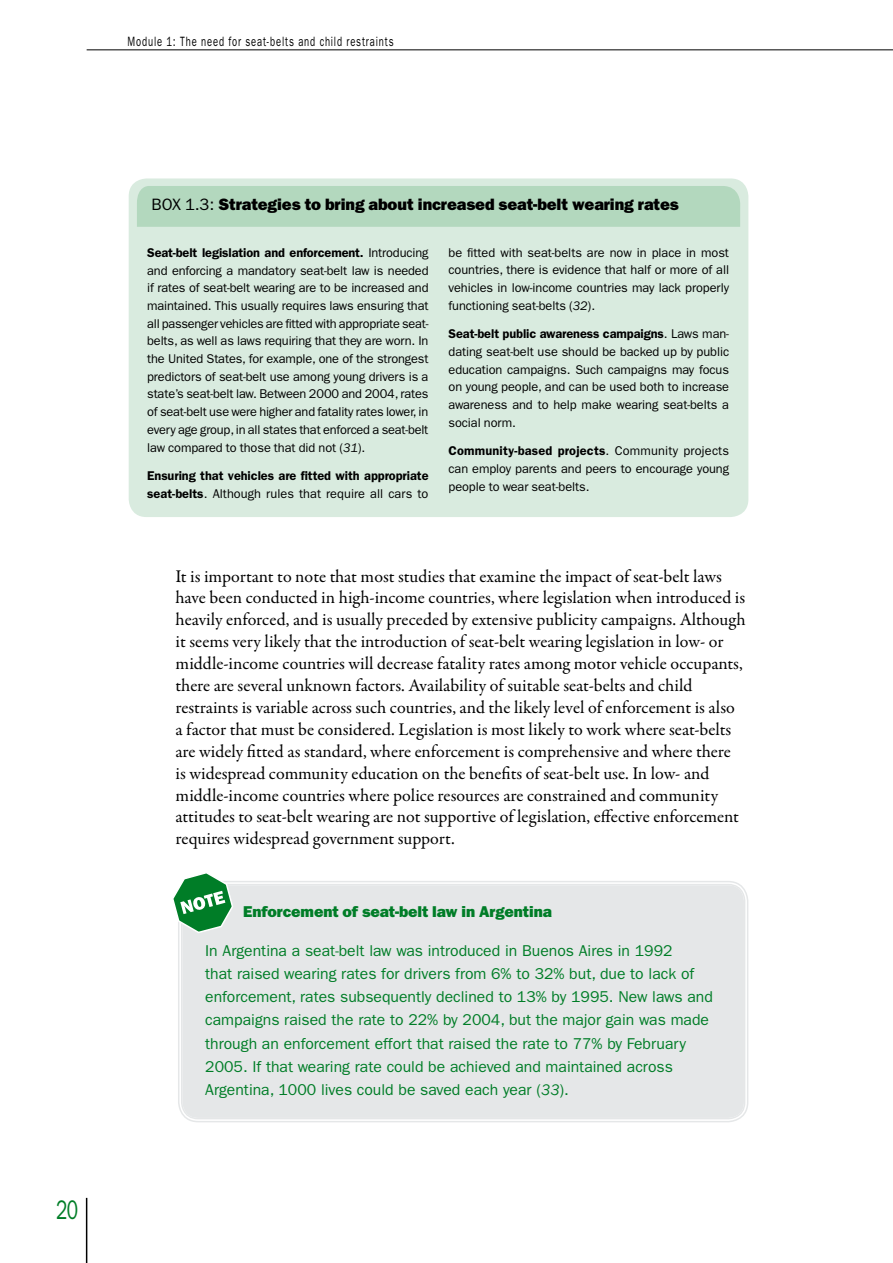
<style>
.page{position:relative;width:893px;height:1263px;background:#fff}
.page>*{position:absolute;margin:0;border:0;box-sizing:border-box;transform-origin:0 0}
.t1{font:27px "ITC Franklin Gothic Std";color:#007d27;scale:.7 1}
.t2{font:18px/21.9px "Garamond Premr Pro";color:#000}
.t3{font:16.5px "ITC Franklin Gothic Std Hvy";letter-spacing:-.005em;color:#000}
.t4{font:15.75px/23.2px "ITC Franklin Gothic Std";color:#007d27}
.t5{font:15.75px "ITC Franklin Gothic Std Hvy";letter-spacing:-.005em;color:#007d27}
.t6{font:13.5px "ITC Franklin Gothic Std";letter-spacing:.09em;color:#000;scale:.7 1}
.t7{font:12.75px/17.7px "ITC Franklin Gothic Std";letter-spacing:-.005em;color:#000;text-align:justify}
.t8{font:600 12.75px/17.7px "ITC Franklin Gothic Std";letter-spacing:-.005em;color:#000}
.s1{font-family:"ITC Franklin Gothic Std"}
.s2{font-weight:600}
.s3{font-style:italic}
.s4{font-weight:400}
</style>
<div class="page">
<hr style="left:87px;top:50px;width:806px;height:1px;background:#000">
<hr style="left:86px;top:1198px;width:1px;height:65px;background:#000">
<div style="left:129px;top:178px;width:619px;height:339px;background:#d9ebdf;border-radius:18px"></div>
<div style="left:137px;top:186px;width:603px;height:41px;background:#b3d8be"></div>
<div style="left:180px;top:883px;width:566px;height:237px;background:#e5e7e8;border-radius:18px"></div>
<div style="left:178px;top:881px;width:570px;height:241px;border:1px solid #e5e7e8;border-radius:20px"></div>
<div style="left:181px;top:884px;width:564px;height:235px;border:1px solid #e5e7e8;border-radius:16px"></div>
<svg style="left:173px;top:873px;width:61px;height:61px"></svg>
<p class="t6" style="left:128px;top:34px;width:382px">Module 1: The need for seat-belts and child restraints</p>
<h1 class="t1" style="left:56px;top:1195px;width:33px">20</h1>
<p class="t3" style="left:152px;top:195px;width:529px"><span class="s1">BOX 1.3:</span> Strategies to bring about increased seat-belt wearing rates</p>
<p class="t7" style="left:147px;top:244px;width:283px"><span class="s2">Seat-belt legislation and enforcement.</span> Introducing and enforcing a mandatory seat-belt law is needed if rates of seat-belt wearing are to be increased and maintained. This usually requires laws ensuring that all passenger vehicles are fitted with appropriate seat&shy;belts, as well as laws requiring that they are worn. In the United States, for example, one of the strongest predictors of seat-belt use among young drivers is a state’s seat-belt law. Between 2000 and 2004, rates of seat-belt use were higher and fatality rates lower, in every age group, in all states that enforced a seat-belt law compared to those that did not (<span class="s3">31</span>).</p>
<p class="t8" style="left:147px;top:467px;width:283px">Ensuring that vehicles are fitted with appropriate seat-belts<span class="s4">. Although rules that require all cars to</span></p>
<p class="t7" style="left:449px;top:244px;width:282px">be fitted with seat-belts are now in place in most countries, there is evidence that half or more of all vehicles in low-income countries may lack properly functioning seat-belts (<span class="s3">32</span>).</p>
<p class="t7" style="left:449px;top:325px;width:282px"><span class="s2">Seat-belt public awareness campaigns</span>. Laws man&shy;dating seat-belt use should be backed up by public education campaigns. Such campaigns may focus on young people, and can be used both to increase awareness and to help make wearing seat-belts a social norm.</p>
<p class="t7" style="left:449px;top:442px;width:282px"><span class="s2">Community-based projects</span>. Community projects can employ parents and peers to encourage young people to wear seat-belts.</p>
<p class="t2" style="left:176px;top:565px;width:571px">It is important to note that most studies that examine the impact of seat-belt laws have been conducted in high-income countries, where legislation when introduced is heavily enforced, and is usually preceded by extensive publicity campaigns. Although it seems very likely that the introduction of seat-belt wearing legislation in low- or middle-income countries will decrease fatality rates among motor vehicle occupants, there are several unknown factors. Availability of suitable seat-belts and child restraints is variable across such countries, and the likely level of enforcement is also a factor that must be considered. Legislation is most likely to work where seat-belts are widely fitted as standard, where enforcement is comprehensive and where there is widespread community education on the benefits of seat-belt use. In low- and middle-income countries where police resources are constrained and community attitudes to seat-belt wearing are not supportive of legislation, effective enforcement requires widespread government support.</p>
<p class="t5" style="left:243px;top:903px;width:310px">Enforcement of seat-belt law in Argentina</p>
<p class="t4" style="left:205px;top:939px;width:509px">In Argentina a seat-belt law was introduced in Buenos Aires in 1992<br>that raised wearing rates for drivers from 6% to 32% but, due to lack of enforcement, rates subsequently declined to 13% by 1995. New laws and campaigns raised the rate to 22% by 2004, but the major gain was made through an enforcement effort that raised the rate to 77% by February 2005. If that wearing rate could be achieved and maintained across Argentina, 1000 lives could be saved each year (<span class="s3">33</span>).</p>
</div>
